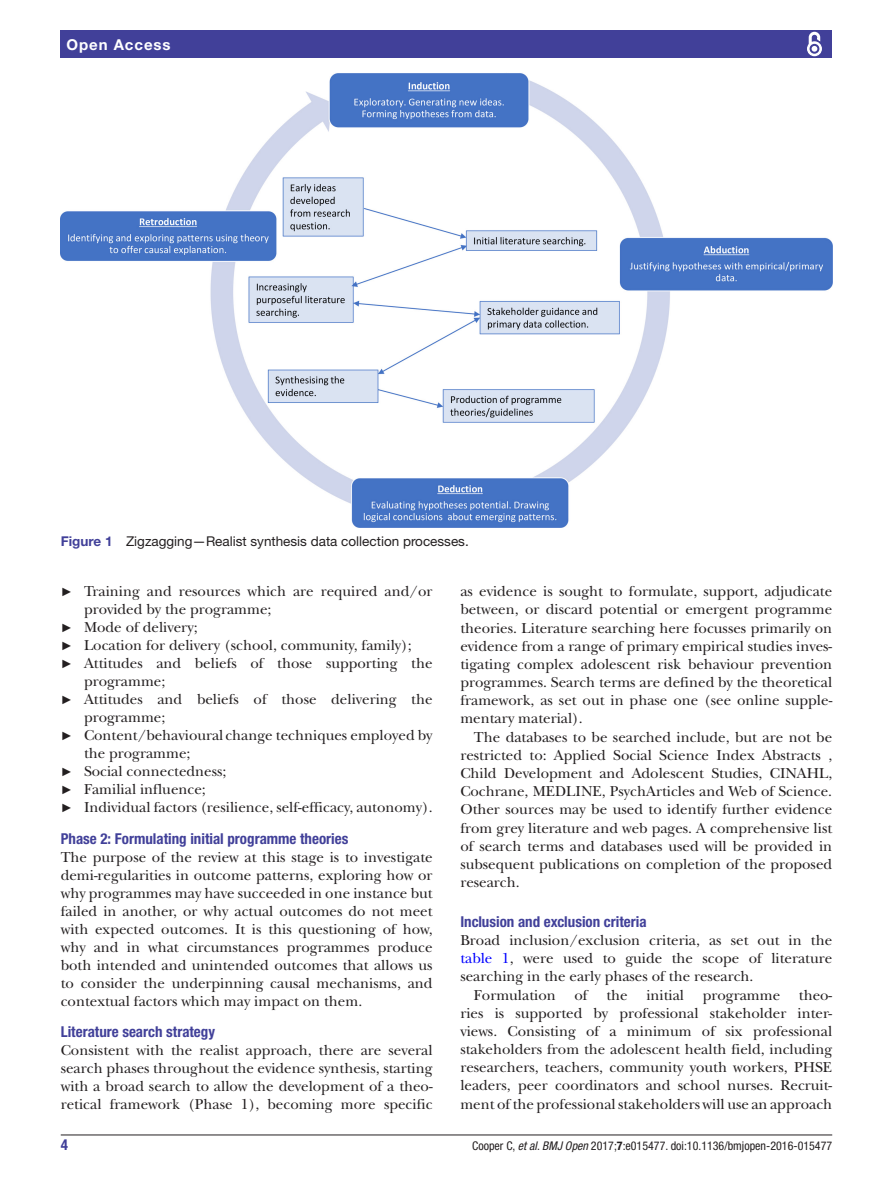
<style>
.page{position:relative;width:893px;height:1191px;background:#fff}
.page>*{position:absolute;margin:0;border:0;box-sizing:border-box;transform-origin:0 0}
.t1{font:15px/18.1px "New Baskerville";color:#231f20;text-align:justify}
.t2{font:700 condensed 15px "Helvetica Neue LT Std";color:#414099}
.t3{font:700 15px "Helvetica Neue LT Std";letter-spacing:.065em;color:#fff}
.t4{font:13.5px "Helvetica Neue LT Std";color:#231f20}
.t5{font:condensed 12px "Helvetica Neue LT Std";color:#231f20}
.s1{font-weight:700;color:#414099}
.s2{font-family:"Arial";font-size:12px}
.s3{color:#00f}
.s4{font-style:italic}
.s5{font-weight:700}
</style>
<div class="page">
<hr style="left:61px;top:1134px;width:771px;height:1px;background:#231f20">
<div style="left:61px;top:31px;width:771px;height:27px;background:#414099"></div>
<svg style="left:807px;top:31px;width:15px;height:26px"></svg>
<img style="left:61px;top:73px;width:771px;height:455px">
<p class="t3" style="left:66px;top:35px;width:106px">Open Access</p>
<p class="t4" style="left:61px;top:532px;width:410px"><span class="s1">Figure 1</span> Zigzagging—Realist synthesis data collection processes.</p>
<p class="t1" style="left:61px;top:582px;width:373px"><span class="s2">►</span> Training and resources which are required and/or</p>
<p class="t1" style="left:84px;top:600px;width:189px">provided by the programme;</p>
<p class="t1" style="left:61px;top:618px;width:138px"><span class="s2">►</span> Mode of delivery;</p>
<p class="t1" style="left:61px;top:636px;width:352px"><span class="s2">►</span> Location for delivery (school, community, family);</p>
<p class="t1" style="left:61px;top:654px;width:373px"><span class="s2">►</span> Attitudes and beliefs of those supporting the</p>
<p class="t1" style="left:84px;top:672px;width:83px">programme;</p>
<p class="t1" style="left:61px;top:690px;width:373px"><span class="s2">►</span> Attitudes and beliefs of those delivering the</p>
<p class="t1" style="left:84px;top:708px;width:83px">programme;</p>
<p class="t1" style="left:61px;top:726px;width:373px"><span class="s2">►</span> Content/behavioural change techniques employed by</p>
<p class="t1" style="left:84px;top:744px;width:108px">the programme;</p>
<p class="t1" style="left:61px;top:762px;width:167px"><span class="s2">►</span> Social connectedness;</p>
<p class="t1" style="left:61px;top:780px;width:147px"><span class="s2">►</span> Familial influence;</p>
<p class="t1" style="left:61px;top:798px;width:373px"><span class="s2">►</span> Individual factors (resilience, self-efficacy, autonomy).</p>
<p class="t2" style="left:61px;top:829px;width:289px">Phase 2: Formulating initial programme theories</p>
<p class="t1" style="left:61px;top:848px;width:373px">The purpose of the review at this stage is to investigate demi-regularities in outcome patterns, exploring how or why programmes may have succeeded in one instance but failed in another, or why actual outcomes do not meet with expected outcomes. It is this questioning of how, why and in what circumstances programmes produce both intended and unintended outcomes that allows us to consider the underpinning causal mechanisms, and contextual factors which may impact on them.</p>
<p class="t2" style="left:61px;top:1023px;width:156px">Literature search strategy</p>
<p class="t1" style="left:61px;top:1041px;width:373px">Consistent with the realist approach, there are several search phases throughout the evidence synthesis, starting with a broad search to allow the development of a theo&shy;retical framework (Phase 1), becoming more specific</p>
<p class="t1" style="left:460px;top:582px;width:373px">as evidence is sought to formulate, support, adjudicate between, or discard potential or emergent programme theories. Literature searching here focusses primarily on evidence from a range of primary empirical studies inves&shy;tigating complex adolescent risk behaviour prevention programmes. Search terms are defined by the theoretical framework, as set out in phase one (see online supple&shy;mentary material).</p>
<p class="t1" style="left:460px;top:728px;width:373px;text-indent:14px">The databases to be searched include, but are not be restricted to: Applied Social Science Index Abstracts , Child Development and Adolescent Studies, CINAHL, Cochrane, MEDLINE, PsychArticles and Web of Science.<br>Other sources may be used to identify further evidence from grey literature and web pages. A comprehensive list of search terms and databases used will be provided in subsequent publications on completion of the proposed research.</p>
<p class="t2" style="left:460px;top:912px;width:188px">Inclusion and exclusion criteria</p>
<p class="t1" style="left:460px;top:931px;width:373px">Broad inclusion/exclusion criteria, as set out in the <span class="s3">table 1</span>, were used to guide the scope of literature searching in the early phases of the research.</p>
<p class="t1" style="left:460px;top:985px;width:373px;text-indent:14px">Formulation of the initial programme theo&shy;ries is supported by professional stakeholder inter&shy;views. Consisting of a minimum of six professional stakeholders from the adolescent health field, including researchers, teachers, community youth workers, PHSE leaders, peer coordinators and school nurses. Recruit&shy;ment of the professional stakeholders will use an approach</p>
<p class="t2" style="left:61px;top:1135px;width:9px">4</p>
<p class="t5" style="left:472px;top:1138px;width:362px">Cooper C, <span class="s4">et al</span>. <span class="s4">BMJ Open</span> 2017;<span class="s5">7</span>:e015477. doi:10.1136/bmjopen-2016-015477</p>
</div>
